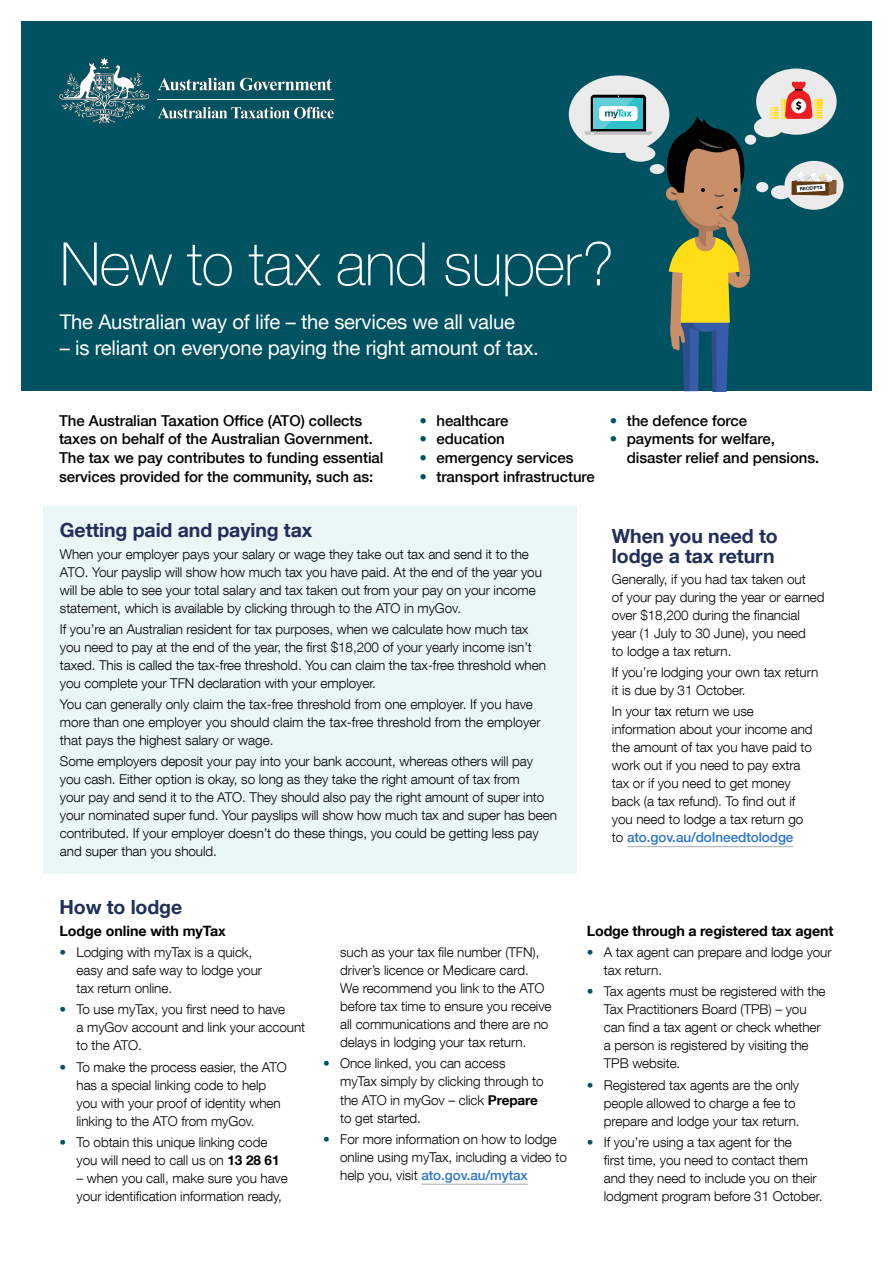
<style>
.page{position:relative;width:893px;height:1263px;background:#fff}
.page>*{position:absolute;margin:0;border:0;box-sizing:border-box;transform-origin:0 0}
.t1{font:100 60px "Helvetica Neue LT Com";letter-spacing:-.015em;color:#fff}
.p_intro{font:20.25px "Helvetica Neue LT Com";letter-spacing:-.01em;color:#fff}
.t2{font:700 19.5px/19.5px "Helvetica Neue LT Com";letter-spacing:-.005em;color:#212e5a}
.t3{font:500 15px/18.8px "Helvetica Neue LT Com";letter-spacing:-.005em;color:#000}
.t4{font:700 14.25px "Helvetica Neue LT Com";letter-spacing:-.01em;color:#000}
.t5{font:300 13.5px/18px "Helvetica Neue LT Com";letter-spacing:-.005em;color:#000}
.s1{font-weight:300;color:#005261}
.s2{font-weight:500;color:#2d75c9}
.s3{color:#005261}
.s4{font-weight:700}
</style>
<div class="page">
<div style="left:21px;top:21px;width:851px;height:370px;background:#005261"></div>
<svg style="left:158px;top:78px;width:174px;height:13px"></svg>
<svg style="left:59px;top:57px;width:90px;height:66px"></svg>
<hr style="left:158px;top:99px;width:176px;height:1px;background:#fff">
<svg style="left:158px;top:107px;width:176px;height:12px"></svg>
<div style="left:43px;top:506px;width:533px;height:368px;background:#ebf6f7"></div>
<hr style="left:627px;top:846px;width:166px;height:1px;background:#aaa">
<hr style="left:421px;top:1184px;width:107px;height:1px;background:#aaa">
<div style="left:569px;top:75px;width:100px;height:78px;background:#ebebec;border-radius:50%"></div>
<div style="left:625px;top:145px;width:30px;height:17px;background:#ebebec;border-radius:50%"></div>
<div style="left:650px;top:164px;width:14px;height:10px;background:#ebebec;border-radius:50%"></div>
<div style="left:754px;top:117px;width:29px;height:20px;background:#ebebec;border-radius:50%"></div>
<div style="left:756px;top:69px;width:81px;height:66px;background:#ebebec;border-radius:50%"></div>
<div style="left:784px;top:161px;width:60px;height:49px;background:#ebebec;border-radius:50%"></div>
<div style="left:771px;top:185px;width:20px;height:14px;background:#ebebec;border-radius:50%"></div>
<div style="left:756px;top:182px;width:12px;height:10px;background:#ebebec;border-radius:50%"></div>
<svg style="left:770px;top:81px;width:52px;height:38px"></svg>
<svg style="left:664px;top:116px;width:91px;height:275px"></svg>
<div style="left:591px;top:95px;width:55px;height:39px;background:#010101;border-radius:4px"></div>
<svg style="left:584px;top:96px;width:68px;height:39px"></svg>
<svg style="left:792px;top:172px;width:44px;height:23px"></svg>
<h1 class="t1" style="left:60px;top:228px;width:556px">New to tax and super?</h1>
<p class="p_intro" style="left:60px;top:309px;width:457px">The Australian way of life – the services we all value</p>
<p class="p_intro" style="left:60px;top:335px;width:481px">– is reliant on everyone paying the right amount of tax.</p>
<p class="t3" style="left:59px;top:411px;width:326px">The Australian Taxation Office (ATO) collects taxes on behalf of the Australian Government.<br>The tax we pay contributes to funding essential services provided for the community, such as:</p>
<p class="t3" style="left:419px;top:411px;width:90px"><span class="s1">•</span> healthcare</p>
<p class="t3" style="left:419px;top:429px;width:87px"><span class="s1">•</span> education</p>
<p class="t3" style="left:419px;top:448px;width:156px"><span class="s1">•</span> emergency services</p>
<p class="t3" style="left:419px;top:467px;width:177px"><span class="s1">•</span> transport infrastructure</p>
<h2 class="t2" style="left:60px;top:520px;width:254px">Getting paid and paying tax</h2>
<p class="t5" style="left:60px;top:544px;width:484px">When your employer pays your salary or wage they take out tax and send it to the ATO. Your payslip will show how much tax you have paid. At the end of the year you will be able to see your total salary and tax taken out from your pay on your income statement, which is available by clicking through to the ATO in myGov.</p>
<p class="t5" style="left:60px;top:620px;width:488px">If you’re an Australian resident for tax purposes, when we calculate how much tax you need to pay at the end of the year, the first $18,200 of your yearly income isn’t taxed. This is called the tax-free threshold. You can claim the tax-free threshold when you complete your TFN declaration with your employer.</p>
<p class="t5" style="left:60px;top:695px;width:482px">You can generally only claim the tax‑free threshold from one employer. If you have more than one employer you should claim the tax-free threshold from the employer that pays the highest salary or wage.</p>
<p class="t5" style="left:60px;top:752px;width:499px">Some employers deposit your pay into your bank account, whereas others will pay you cash. Either option is okay, so long as they take the right amount of tax from<br>your pay and send it to the ATO. They should also pay the right amount of super into your nominated super fund. Your payslips will show how much tax and super has been contributed. If your employer doesn’t do these things, you could be getting less pay and super than you should.</p>
<p class="t3" style="left:610px;top:411px;width:139px"><span class="s1">•</span> the defence force</p>
<p class="t3" style="left:627px;top:429px;width:194px;text-indent:-17px"><span class="s1">•</span> payments for welfare, disaster relief and pensions.</p>
<h2 class="t2" style="left:612px;top:526px;width:167px">When you need to lodge a tax return</h2>
<p class="t5" style="left:612px;top:570px;width:214px">Generally, if you had tax taken out<br>of your pay during the year or earned over $18,200 during the financial year (1 July to 30 June), you need<br>to lodge a tax return.</p>
<p class="t5" style="left:612px;top:663px;width:208px">If you’re lodging your own tax return it is due by 31 October.</p>
<p class="t5" style="left:612px;top:702px;width:202px">In your tax return we use information about your income and the amount of tax you have paid to work out if you need to pay extra tax or if you need to get money back (a tax refund). To find out if you need to lodge a tax return go to <span class="s2">ato.gov.au/doIneedtolodge</span></p>
<h2 class="t2" style="left:60px;top:896px;width:124px">How to lodge</h2>
<p class="t4" style="left:60px;top:922px;width:168px">Lodge online with myTax</p>
<p class="t5" style="left:77px;top:943px;width:187px;text-indent:-17px"><span class="s3">•</span> Lodging with myTax is a quick, easy and safe way to lodge your tax return online.</p>
<p class="t5" style="left:77px;top:1000px;width:230px;text-indent:-17px"><span class="s3">•</span> To use myTax, you first need to have<br>a myGov account and link your account to the ATO.</p>
<p class="t5" style="left:77px;top:1057px;width:212px;text-indent:-17px"><span class="s3">•</span> To make the process easier, the ATO has a special linking code to help you with your proof of identity when linking to the ATO from myGov.</p>
<p class="t5" style="left:77px;top:1133px;width:204px;text-indent:-17px"><span class="s3">•</span> To obtain this unique linking code you will need to call us on <span class="s4">13 28 61</span></p>
<p class="t5" style="left:77px;top:1169px;width:213px">– when you call, make sure you have your identification information ready,</p>
<p class="t5" style="left:340px;top:943px;width:213px">such as your tax file number (TFN), driver’s licence or Medicare card.<br>We recommend you link to the ATO before tax time to ensure you receive all communications and there are no delays in lodging your tax return.</p>
<p class="t5" style="left:340px;top:1054px;width:205px;text-indent:-17px"><span class="s3">•</span> Once linked, you can access myTax simply by clicking through to the ATO in myGov – click <span class="s4">Prepare </span>to get started.</p>
<p class="t5" style="left:340px;top:1129px;width:228px;text-indent:-17px"><span class="s3">•</span> For more information on how to lodge online using myTax, including a video to help you, visit <span class="s2">ato.gov.au/mytax</span></p>
<p class="t4" style="left:587px;top:922px;width:248px">Lodge through a registered tax agent</p>
<p class="t5" style="left:604px;top:943px;width:229px;text-indent:-17px"><span class="s3">•</span> A tax agent can prepare and lodge your tax return.</p>
<p class="t5" style="left:604px;top:982px;width:223px;text-indent:-17px"><span class="s3">•</span> Tax agents must be registered with the<br>Tax Practitioners Board (TPB) – you can find a tax agent or check whether a person is registered by visiting the<br>TPB website.</p>
<p class="t5" style="left:604px;top:1075px;width:197px;text-indent:-17px"><span class="s3">•</span> Registered tax agents are the only people allowed to charge a fee to prepare and lodge your tax return.</p>
<p class="t5" style="left:604px;top:1133px;width:220px;text-indent:-17px"><span class="s3">•</span> If you’re using a tax agent for the<br>first time, you need to contact them and they need to include you on their lodgment program before 31 October.</p>
</div>
